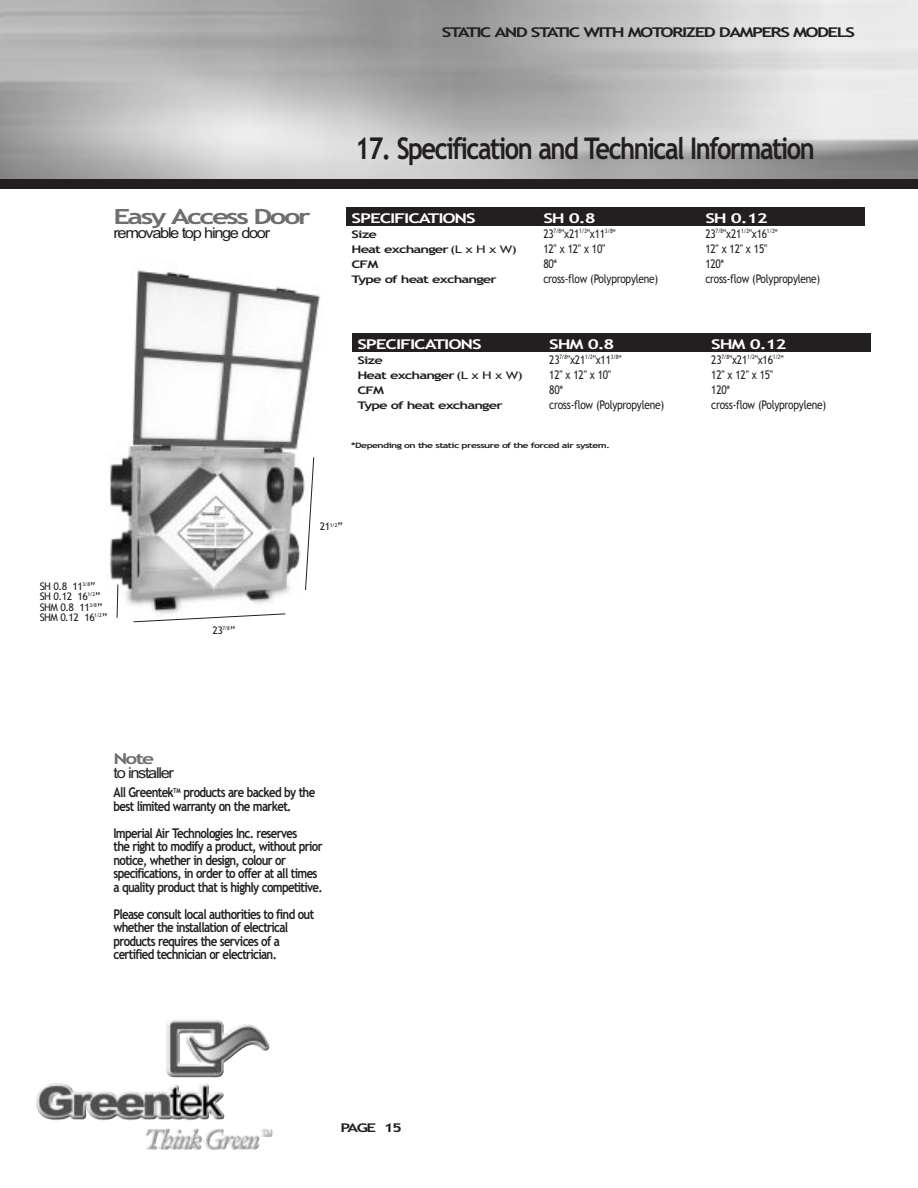
<style>
.page{position:relative;width:918px;height:1188px;background:#fff}
.page>*{position:absolute;margin:0;border:0;box-sizing:border-box;transform-origin:0 0}
.t1{font:700 30px "Trebuchet MS";letter-spacing:-.06em;color:#231f20;scale:.85 1}
.t2{font:700 21px "Trebuchet MS";letter-spacing:-.09em;color:#6c6e70;scale:1.4 1}
.t3{font:15px "Arial MS";letter-spacing:-.085em;color:#231f20;scale:1.1 1}
.t4{font:700 15px "Trebuchet MS";color:#6c6e70;scale:1.4 1}
.t5{font:700 13.5px/13.5px "Trebuchet MS";letter-spacing:-.06em;color:#231f20;scale:.85 1}
.t6{font:700 13.5px "Trebuchet MS";letter-spacing:-.06em;color:#fff;scale:1.4 1}
.t7{font:700 13.5px "Trebuchet MS";letter-spacing:-.09em;color:#231f20;scale:1.4 1}
.t8{font:12px "Trebuchet MS";letter-spacing:-.025em;color:#231f20;scale:.85 1}
.t9{font:700 12px "Trebuchet MS";letter-spacing:-.09em;color:#231f20;scale:1.4 1}
.t10{font:700 10.5px/15px "Trebuchet MS";letter-spacing:-.06em;color:#231f20;scale:1.4 1}
.t11{font:10.5px/10.5px "Trebuchet MS";letter-spacing:-.05em;color:#231f20}
.t12{font:700 7.5px "Trebuchet MS";letter-spacing:-.06em;color:#231f20;scale:1.4 1}
.s1{font-weight:400}
</style>
<div class="page">
<img style="left:224px;top:1024px;width:46px;height:27px">
<img style="left:110px;top:270px;width:211px;height:348px">
<svg style="left:305px;top:457px;width:9px;height:133px"></svg>
<svg style="left:117px;top:584px;width:1px;height:34px"></svg>
<svg style="left:133px;top:614px;width:153px;height:8px"></svg>
<div style="left:347px;top:208px;width:518px;height:18px;background:#231f20"></div>
<div style="left:353px;top:334px;width:518px;height:18px;background:#231f20"></div>
<div style="left:0;top:179px;width:918px;height:10px;background:#231f20"></div>
<p class="t7" style="left:442px;top:27px;width:297px">STATIC AND STATIC WITH MOTORIZED DAMPERS MODELS</p>
<h2 class="t2" style="left:113px;top:209px;width:142px">Easy Access Door</h2>
<p class="t3" style="left:113px;top:227px;width:144px">removable top hinge door</p>
<h1 class="t1" style="left:355px;top:136px;width:542px">17. Specification and Technical Information</h1>
<p class="t6" style="left:352px;top:213px;width:90px">SPECIFICATIONS</p>
<p class="t10" style="left:352px;top:228px;width:120px">Size<br>Heat exchanger <span class="s1">(L x H x W)<br></span>CFM<br>Type of heat exchanger</p>
<p class="t6" style="left:357px;top:339px;width:90px">SPECIFICATIONS</p>
<p class="t10" style="left:357px;top:354px;width:120px">Size<br>Heat exchanger <span class="s1">(L x H x W)<br></span>CFM<br>Type of heat exchanger</p>
<p class="t6" style="left:543px;top:213px;width:39px">SH 0.8</p>
<p class="t6" style="left:705px;top:213px;width:46px">SH 0.12</p>
<p class="t8" style="left:543px;top:229px;width:87px">23<sup>7/8</sup>"x21<sup>1/2</sup>"x11<sup>3/8</sup>"</p>
<p class="t8" style="left:705px;top:229px;width:87px">23<sup>7/8</sup>"x21<sup>1/2</sup>"x16<sup>1/2</sup>"</p>
<p class="t8" style="left:543px;top:244px;width:74px">12" x 12" x 10"</p>
<p class="t8" style="left:705px;top:244px;width:74px">12" x 12" x 15"</p>
<p class="t8" style="left:543px;top:259px;width:18px">80*</p>
<p class="t8" style="left:705px;top:259px;width:24px">120*</p>
<p class="t8" style="left:543px;top:274px;width:137px">cross-flow (Polypropylene)</p>
<p class="t8" style="left:705px;top:274px;width:137px">cross-flow (Polypropylene)</p>
<p class="t6" style="left:549px;top:339px;width:48px">SHM 0.8</p>
<p class="t6" style="left:711px;top:339px;width:55px">SHM 0.12</p>
<p class="t8" style="left:549px;top:355px;width:87px">23<sup>7/8</sup>"x21<sup>1/2</sup>"x11<sup>3/8</sup>"</p>
<p class="t8" style="left:711px;top:355px;width:87px">23<sup>7/8</sup>"x21<sup>1/2</sup>"x16<sup>1/2</sup>"</p>
<p class="t8" style="left:549px;top:370px;width:74px">12" x 12" x 10"</p>
<p class="t8" style="left:711px;top:370px;width:74px">12" x 12" x 15"</p>
<p class="t8" style="left:549px;top:385px;width:18px">80*</p>
<p class="t8" style="left:711px;top:385px;width:24px">120*</p>
<p class="t8" style="left:549px;top:400px;width:137px">cross-flow (Polypropylene)</p>
<p class="t8" style="left:711px;top:400px;width:137px">cross-flow (Polypropylene)</p>
<p class="t12" style="left:351px;top:442px;width:186px">*Depending on the static pressure of the forced air system.</p>
<p class="t11" style="left:40px;top:582px;width:69px">SH 0.8 11<sup>3/8</sup>”<br>SH 0.12 16<sup>1/2</sup>”<br>SHM 0.8 11<sup>3/8</sup>”<br>SHM 0.12 16<sup>1/2</sup>”</p>
<p class="t11" style="left:212px;top:626px;width:24px">23<sup>7/8</sup>”</p>
<p class="t11" style="left:320px;top:522px;width:24px">21<sup>1/2</sup>”</p>
<p class="t4" style="left:113px;top:753px;width:31px">Note</p>
<p class="t3" style="left:113px;top:767px;width:57px">to installer</p>
<p class="t5" style="left:113px;top:787px;width:239px">All Greentek<sup>TM</sup> products are backed by the best limited warranty on the market.</p>
<p class="t5" style="left:113px;top:828px;width:248px">Imperial Air Technologies Inc. reserves<br>the right to modify a product, without prior notice, whether in design, colour or specifications, in order to offer at all times a quality product that is highly competitive.</p>
<p class="t5" style="left:113px;top:909px;width:238px">Please consult local authorities to find out whether the installation of electrical products requires the services of a certified technician or electrician.</p>
<p class="t9" style="left:340px;top:1123px;width:45px">PAGE 15</p>
</div>
